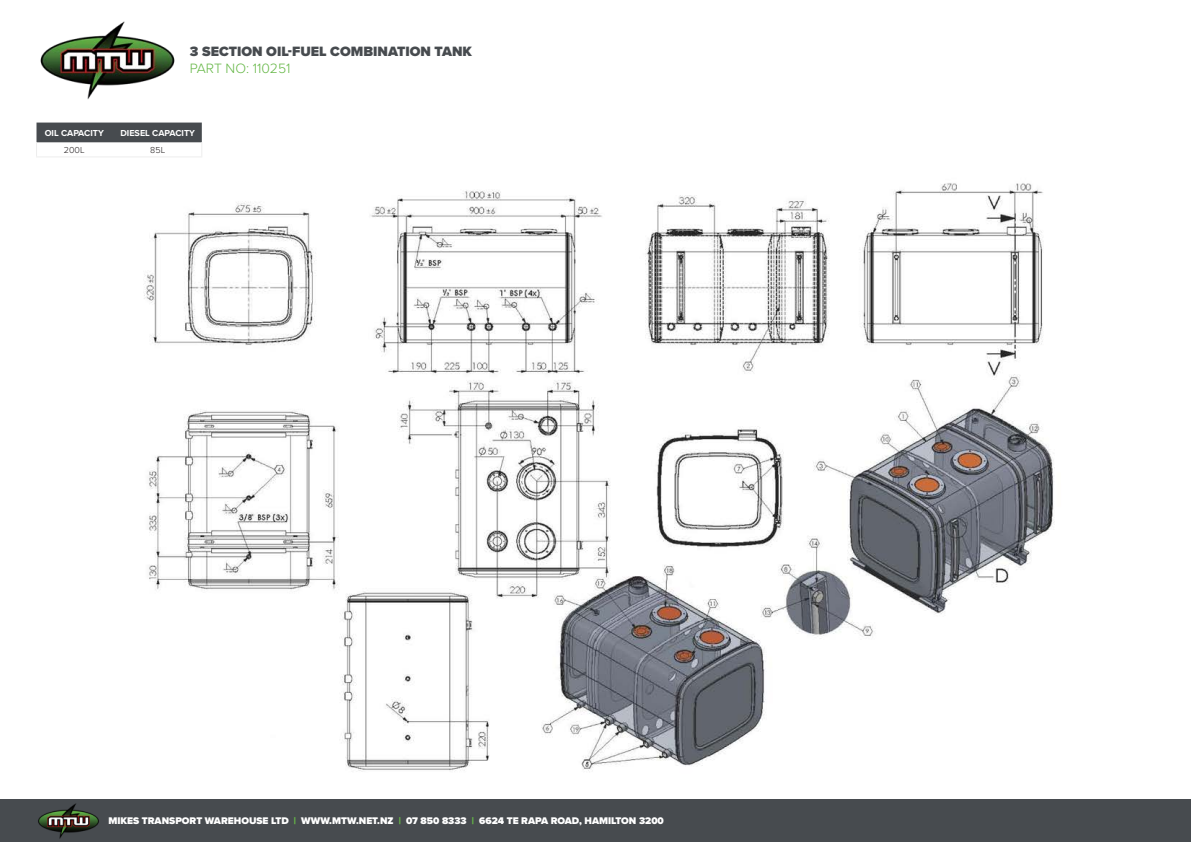
<style>
.page{position:relative;width:1191px;height:842px;background:#fff}
.page>*{position:absolute;margin:0;border:0;box-sizing:border-box;transform-origin:0 0}
.Section_Number{font:900 14px "Proxima Nova";color:#474b4f}
.Cover_Heading{font:300 14px "Proxima Nova";color:#65b746}
.t1{font:900 10px "Proxima Nova";color:#fff}
.t2{font:700 9px "Proxima Nova";color:#fff}
.Table_Number{font:300 9px "Proxima Nova";color:#231f20}
.Table_Body_Left_Alig{font:300 9px "Proxima Nova";color:#231f20}
.s1{color:#65b746}
</style>
<div class="page">
<img style="left:36px;top:122px;width:1019px;height:650px">
<div style="left:0;top:799px;width:1191px;height:43px;background:#474b4f"></div>
<img style="left:40px;top:21px;width:135px;height:78px">
<img style="left:38px;top:803px;width:61px;height:36px">
<svg style="left:36px;top:123px;width:166px;height:33px"></svg>
<hr style="left:36px;top:156px;width:76px;height:1px;background:#ededed">
<hr style="left:112px;top:156px;width:90px;height:1px;background:#ededed">
<p class="Section_Number" style="left:190px;top:41px;width:283px">3 SECTION OIL-FUEL COMBINATION TANK</p>
<p class="Cover_Heading" style="left:190px;top:57px;width:102px">PART NO: 110251</p>
<p class="t2" style="left:45px;top:126px;width:61px">OIL CAPACITY</p>
<p class="t2" style="left:120px;top:126px;width:76px">DIESEL CAPACITY</p>
<p class="Table_Number" style="left:64px;top:143px;width:22px">200L</p>
<p class="Table_Body_Left_Alig" style="left:150px;top:143px;width:16px">85L</p>
<p class="t1" style="left:108px;top:813px;width:557px">MIKES TRANSPORT WAREHOUSE LTD <span class="s1">|</span> WWW.MTW.NET.NZ <span class="s1">|</span> 07 850 8333 <span class="s1">|</span> 6624 TE RAPA ROAD, HAMILTON 3200</p>
</div>
